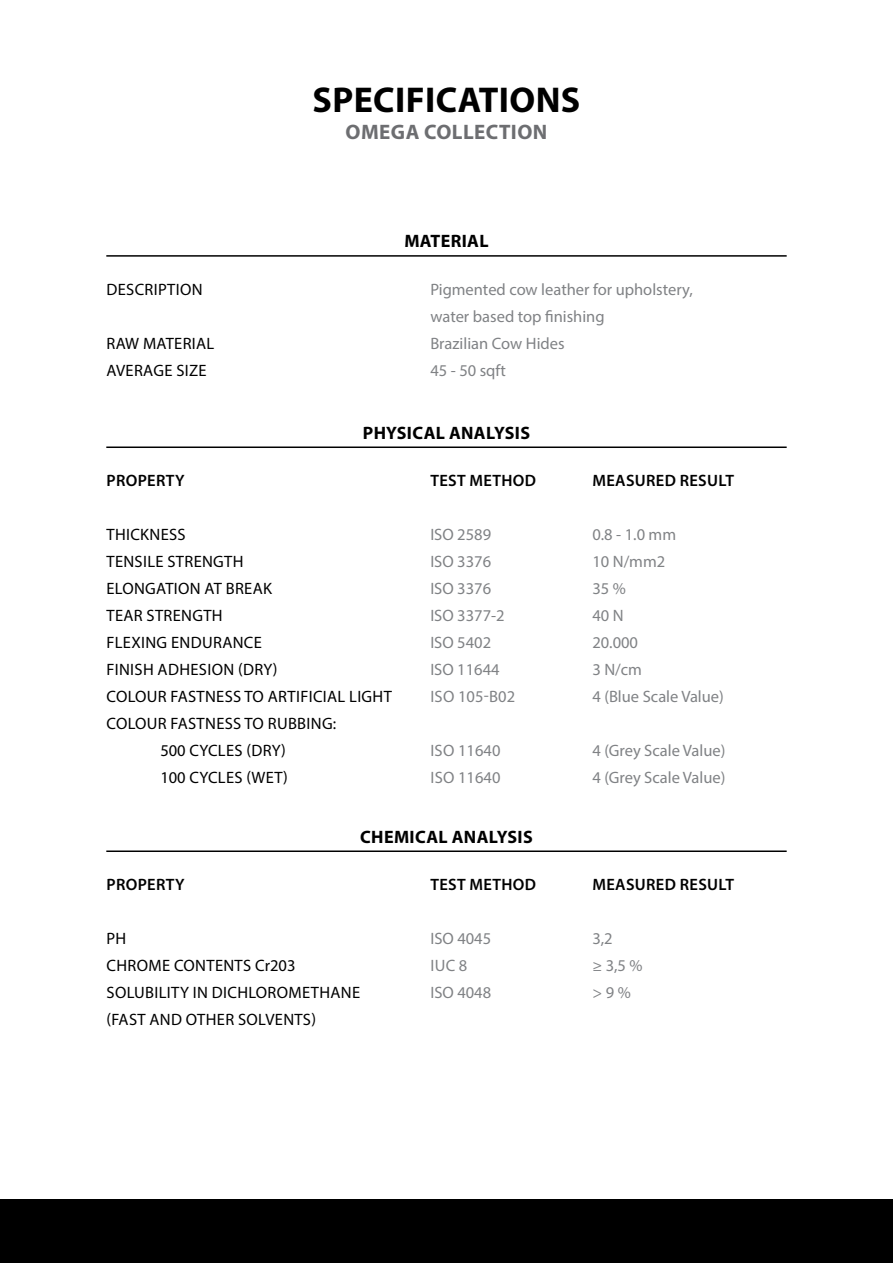
<style>
.page{position:relative;width:893px;height:1263px;background:#fff}
.page>*{position:absolute;margin:0;border:0;box-sizing:border-box;transform-origin:0 0}
.t1{font:700 36px "Myriad Pro";letter-spacing:.01em;color:#000}
.t2{font:700 21px "Myriad Pro";letter-spacing:.02em;color:#6d6e71}
.t3{font:700 18px "Myriad Pro";letter-spacing:-.005em;color:#000}
.t4{font:16.5px/27px "Myriad Pro";letter-spacing:.02em;color:#000}
.t5{font:16.5px/27px "Myriad Pro";color:#808285}
.t6{font:600 16.5px "Myriad Pro";letter-spacing:.02em;color:#000}
</style>
<div class="page">
<hr style="left:106px;top:255px;width:681px;height:2px;background:#000">
<hr style="left:106px;top:446px;width:681px;height:2px;background:#000">
<hr style="left:106px;top:850px;width:681px;height:2px;background:#000">
<div style="left:0;top:1199px;width:893px;height:64px;background:#000"></div>
<h1 class="t1" style="left:313px;top:76px;width:269px">SPECIFICATIONS</h1>
<p class="t2" style="left:346px;top:118px;width:142px">OMEGA COLLECTION</p>
<p class="t3" style="left:404px;top:230px;width:86px">MATERIAL</p>
<p class="t4" style="left:106px;top:275px;width:117px">DESCRIPTION</p>
<p class="t5" style="left:430px;top:275px;width:264px">PIGMENTED COW LEATHER FOR UPHOLSTERY,<br>WATER BASED TOP FINISHING</p>
<p class="t4" style="left:106px;top:329px;width:121px">RAW MATERIAL</p>
<p class="t5" style="left:430px;top:329px;width:136px">BRAZILIAN COW HIDES</p>
<p class="t4" style="left:106px;top:356px;width:102px">AVERAGE SIZE</p>
<p class="t5" style="left:430px;top:356px;width:77px">45 - 50 SQFT</p>
<p class="t3" style="left:363px;top:421px;width:45px">PHYSICA</p>
<p class="t3" style="left:436px;top:421px;width:27px">L ANA</p>
<p class="t3" style="left:486px;top:421px;width:28px">LYSIS</p>
<p class="t6" style="left:106px;top:470px;width:122px">PROPERTY T</p>
<p class="t6" style="left:439px;top:470px;width:98px">EST METHOD</p>
<p class="t6" style="left:592px;top:470px;width:143px">MEASURED RESULT</p>
<p class="t4" style="left:106px;top:521px;width:94px">THICKNESS</p>
<p class="t5" style="left:430px;top:521px;width:62px">ISO 2589</p>
<p class="t5" style="left:592px;top:521px;width:85px">0.8 - 1.0 MM</p>
<p class="t4" style="left:106px;top:548px;width:119px">TENSILE STRENGTH</p>
<p class="t5" style="left:430px;top:548px;width:62px">ISO 3376</p>
<p class="t5" style="left:592px;top:548px;width:74px">10 N/MM2</p>
<p class="t4" style="left:106px;top:575px;width:19px">ELON</p>
<p class="t4" style="left:145px;top:575px;width:134px">GATION AT BREAK</p>
<p class="t5" style="left:430px;top:575px;width:62px">ISO 3376</p>
<p class="t5" style="left:592px;top:575px;width:35px">35 %</p>
<p class="t4" style="left:106px;top:602px;width:118px">TEAR STRENGTH</p>
<p class="t5" style="left:430px;top:602px;width:76px">ISO 3377-2</p>
<p class="t5" style="left:592px;top:602px;width:33px">40 N</p>
<p class="t4" style="left:106px;top:628px;width:157px">FLEXING ENDURANCE</p>
<p class="t5" style="left:430px;top:628px;width:62px">ISO 5402</p>
<p class="t5" style="left:592px;top:628px;width:47px">20.000</p>
<p class="t4" style="left:106px;top:655px;width:172px">FINISH ADHESION (DRY)</p>
<p class="t5" style="left:430px;top:655px;width:71px">ISO 11644</p>
<p class="t5" style="left:592px;top:655px;width:51px">3 N/CM</p>
<p class="t4" style="left:106px;top:682px;width:21px">COLO</p>
<p class="t4" style="left:147px;top:682px;width:246px">UR FASTNESS TO ARTIFICIAL LIGHT</p>
<p class="t5" style="left:430px;top:682px;width:86px">I SO 105-B02</p>
<p class="t5" style="left:592px;top:682px;width:133px">4 (BLUE SCALE VALUE)</p>
<p class="t4" style="left:106px;top:709px;width:21px">COLO</p>
<p class="t4" style="left:160px;top:709px;width:177px;text-indent:-13px">UR FASTNESS TO RUBBING:<br>500 CYCLES (DRY)</p>
<p class="t5" style="left:430px;top:736px;width:72px">ISO 11640</p>
<p class="t5" style="left:592px;top:736px;width:135px">4 (GREY SCALE VALUE)</p>
<p class="t4" style="left:160px;top:763px;width:129px">100 CYCL ES (WET)</p>
<p class="t5" style="left:430px;top:763px;width:72px">ISO 11640</p>
<p class="t5" style="left:592px;top:763px;width:135px">4 (GREY SCALE VALUE)</p>
<p class="t3" style="left:360px;top:825px;width:105px">CHEMICAL ANA</p>
<p class="t3" style="left:489px;top:825px;width:28px">LYSIS</p>
<p class="t6" style="left:107px;top:874px;width:122px">PROPERTY T</p>
<p class="t6" style="left:439px;top:874px;width:98px">EST METHOD</p>
<p class="t6" style="left:592px;top:874px;width:143px">MEASURED RESULT</p>
<p class="t4" style="left:107px;top:924px;width:48px">PH</p>
<p class="t5" style="left:430px;top:924px;width:62px">ISO 4045</p>
<p class="t5" style="left:592px;top:924px;width:22px">3,2</p>
<p class="t4" style="left:107px;top:951px;width:190px">CHROME CONTENTS CR203</p>
<p class="t5" style="left:430px;top:951px;width:9px">IUC</p>
<p class="t5" style="left:459px;top:951px;width:10px">8</p>
<p class="t5" style="left:592px;top:951px;width:52px">≥ 3,5 %</p>
<p class="t4" style="left:107px;top:978px;width:142px">SOLUBILITY IN DICHLO</p>
<p class="t4" style="left:268px;top:978px;width:63px">ROMETHAN</p>
<p class="t4" style="left:352px;top:978px;width:10px">E</p>
<p class="t5" style="left:430px;top:978px;width:62px">ISO 4048</p>
<p class="t5" style="left:592px;top:978px;width:40px">&gt; 9 %</p>
<p class="t4" style="left:107px;top:1005px;width:211px">(FAST AN D OTHER SOLVENTS)</p>
</div>
